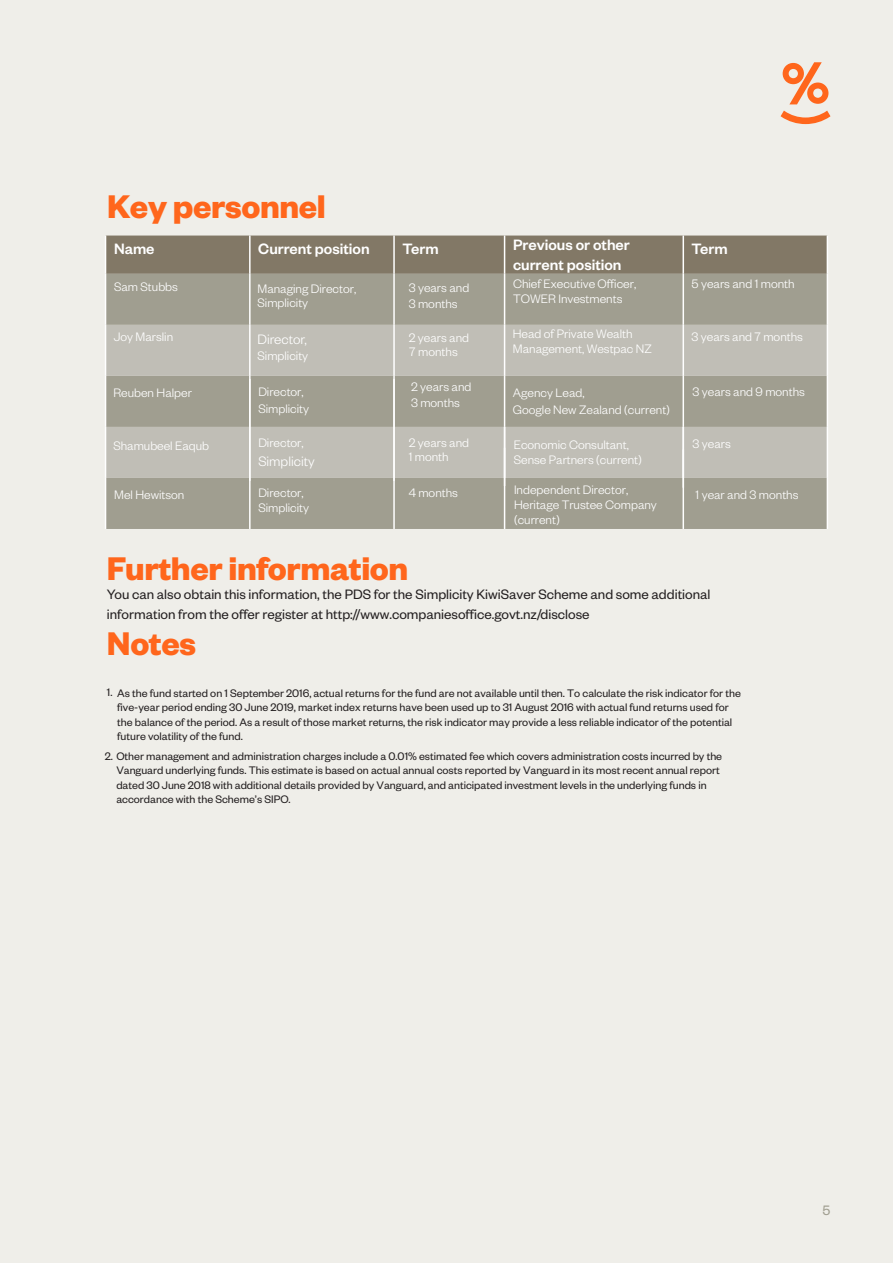
<style>
.page{position:relative;width:893px;height:1263px;background:#efeee9}
.page>*{position:absolute;margin:0;border:0;box-sizing:border-box;transform-origin:0 0}
.t1{font:700 36px "Founders Grotesk";letter-spacing:-.01em;color:#ff661c}
.t2{font:500 16.5px/19.8px "Founders Grotesk";color:#fff}
.t3{font:15px/19.2px "Founders Grotesk";color:#231f20}
.t4{font:300 15px "Founders Grotesk";color:#fff}
.t5{font:15px "Founders Grotesk";color:#a09e90}
.t6{font:300 13.5px/14.9px "Founders Grotesk";color:#fff}
.t7{font:12px/14.4px "Founders Grotesk";color:#221e1f}
.s1{color:#231f20}
</style>
<div class="page">
<svg style="left:783px;top:62px;width:45px;height:42px"></svg>
<svg style="left:781px;top:111px;width:49px;height:13px"></svg>
<div style="left:106px;top:236px;width:721px;height:38px;background:#827866"></div>
<div style="left:106px;top:274px;width:721px;height:255px;background:#a09e90"></div>
<svg style="left:106px;top:325px;width:721px;height:153px;fill:#c0beb6"></svg>
<hr style="left:105px;top:236px;width:1px;height:38px;background:#fff">
<hr style="left:249px;top:236px;width:2px;height:38px;background:#fff">
<hr style="left:393px;top:236px;width:2px;height:38px;background:#fff">
<hr style="left:504px;top:236px;width:1px;height:38px;background:#fff">
<hr style="left:682px;top:236px;width:2px;height:38px;background:#fff">
<hr style="left:827px;top:236px;width:1px;height:38px;background:#fff">
<hr style="left:105px;top:274px;width:1px;height:51px;background:#fff">
<hr style="left:249px;top:274px;width:2px;height:51px;background:#fff">
<hr style="left:393px;top:274px;width:2px;height:51px;background:#fff">
<hr style="left:504px;top:274px;width:1px;height:51px;background:#fff">
<hr style="left:682px;top:274px;width:2px;height:51px;background:#fff">
<hr style="left:827px;top:274px;width:1px;height:51px;background:#fff">
<hr style="left:105px;top:376px;width:1px;height:51px;background:#fff">
<hr style="left:249px;top:376px;width:2px;height:51px;background:#fff">
<hr style="left:393px;top:376px;width:2px;height:51px;background:#fff">
<hr style="left:504px;top:376px;width:1px;height:51px;background:#fff">
<hr style="left:682px;top:376px;width:2px;height:51px;background:#fff">
<hr style="left:827px;top:376px;width:1px;height:51px;background:#fff">
<hr style="left:105px;top:427px;width:1px;height:51px;background:#fff">
<hr style="left:827px;top:427px;width:1px;height:51px;background:#fff">
<hr style="left:105px;top:478px;width:1px;height:51px;background:#fff">
<hr style="left:249px;top:478px;width:2px;height:51px;background:#fff">
<hr style="left:393px;top:478px;width:2px;height:51px;background:#fff">
<hr style="left:504px;top:478px;width:1px;height:51px;background:#fff">
<hr style="left:682px;top:478px;width:2px;height:51px;background:#fff">
<hr style="left:827px;top:478px;width:1px;height:51px;background:#fff">
<hr style="left:105px;top:325px;width:1px;height:51px;background:#fff">
<hr style="left:249px;top:325px;width:2px;height:51px;background:#fff">
<hr style="left:393px;top:325px;width:2px;height:51px;background:#fff">
<hr style="left:504px;top:325px;width:1px;height:51px;background:#fff">
<hr style="left:682px;top:325px;width:2px;height:51px;background:#fff">
<hr style="left:827px;top:325px;width:1px;height:51px;background:#fff">
<hr style="left:249px;top:379px;width:2px;height:51px;background:#fff">
<hr style="left:393px;top:379px;width:2px;height:51px;background:#fff">
<hr style="left:249px;top:430px;width:2px;height:51px;background:#fff">
<hr style="left:393px;top:430px;width:2px;height:51px;background:#fff">
<hr style="left:504px;top:427px;width:1px;height:51px;background:#fff">
<hr style="left:682px;top:427px;width:2px;height:51px;background:#fff">
<h1 class="t1" style="left:107px;top:183px;width:220px">Key personnel</h1>
<h2 class="t2" style="left:114px;top:238px;width:42px">Name</h2>
<h2 class="t2" style="left:258px;top:238px;width:113px">Current position</h2>
<h2 class="t2" style="left:403px;top:238px;width:38px">Term</h2>
<h2 class="t2" style="left:513px;top:234px;width:118px">Previous or other current position</h2>
<h2 class="t2" style="left:692px;top:238px;width:38px">Term</h2>
<p class="t6" style="left:114px;top:279px;width:65px">Sam Stubbs</p>
<p class="t6" style="left:257px;top:280px;width:100px">Managing Director,<br>Simplicity</p>
<p class="t6" style="left:513px;top:276px;width:125px">Chief Executive Officer,<br>TOWER Investments</p>
<p class="t6" style="left:692px;top:276px;width:105px">5 years and 1 month</p>
<p class="t6" style="left:114px;top:329px;width:61px">Joy Marslin</p>
<p class="t4" style="left:257px;top:330px;width:51px">Director,</p>
<p class="t6" style="left:257px;top:348px;width:52px">Simplicity</p>
<p class="t6" style="left:409px;top:279px;width:62px;line-height:16.2px">3 years and<br>3 months</p>
<p class="t6" style="left:409px;top:330px;width:62px">2 years and</p>
<p class="t6" style="left:411px;top:378px;width:62px;line-height:16.2px">2 years and<br>3 months</p>
<p class="t6" style="left:409px;top:435px;width:62px;line-height:13.6px">2 years and<br>1 month</p>
<p class="t6" style="left:409px;top:485px;width:51px">4 months</p>
<p class="t6" style="left:513px;top:325px;width:141px">Head of Private Wealth<br>Management, Westpac NZ</p>
<p class="t6" style="left:692px;top:328px;width:113px">3 years and 7 months</p>
<p class="t6" style="left:409px;top:344px;width:50px">7 months</p>
<p class="t6" style="left:693px;top:383px;width:114px">3 years and 9 months</p>
<p class="t6" style="left:113px;top:385px;width:80px">Reuben Halper</p>
<p class="t6" style="left:258px;top:382px;width:52px;line-height:17.4px">Director,<br>Simplicity</p>
<p class="t6" style="left:513px;top:383px;width:159px;line-height:17.4px">Agency Lead,<br>Google New Zealand (current)</p>
<p class="t6" style="left:258px;top:434px;width:47px">Director,</p>
<p class="t4" style="left:258px;top:452px;width:58px">Simplicity</p>
<p class="t6" style="left:693px;top:435px;width:40px">3 years</p>
<p class="t6" style="left:514px;top:436px;width:130px">Economic Consultant,<br>Sense Partners (current)</p>
<p class="t6" style="left:113px;top:438px;width:97px">Shamubeel Eaqub</p>
<p class="t6" style="left:514px;top:481px;width:144px">Independent Director,<br>Heritage Trustee Company (current)</p>
<p class="t6" style="left:258px;top:485px;width:52px">Director,<br>Simplicity</p>
<p class="t6" style="left:114px;top:486px;width:72px">Mel Hewitson</p>
<p class="t6" style="left:696px;top:487px;width:104px">1 year and 3 months</p>
<p class="t1" style="left:107px;top:545px;width:303px">Further information</p>
<p class="t3" style="left:107px;top:584px;width:605px">You can also obtain this information, the PDS for the Simplicity KiwiSaver Scheme and some additional information from the offer register at http://www.companiesoffice.govt.nz/disclose</p>
<p class="t1" style="left:107px;top:620px;width:91px">Notes</p>
<p class="t7" style="left:107px;top:685px;width:635px"><span class="s1">1.</span> As the fund started on 1 September 2016, actual returns for the fund are not available until then. To calculate the risk indicator for the</p>
<p class="t7" style="left:117px;top:700px;width:617px">five-year period ending 30 June 2019, market index returns have been used up to 31 August 2016 with actual fund returns used for the balance of the period. As a result of those market returns, the risk indicator may provide a less reliable indicator of the potential future volatility of the fund.</p>
<p class="t7" style="left:116px;top:748px;width:607px;text-indent:-11px"><span class="s1">2.</span> Other management and administration charges include a 0.01% estimated fee which covers administration costs incurred by the Vanguard underlying funds. This estimate is based on actual annual costs reported by Vanguard in its most recent annual report dated 30 June 2018 with additional details provided by Vanguard, and anticipated investment levels in the underlying funds in accordance with the Scheme’s SIPO.</p>
<p class="t5" style="left:822px;top:1201px;width:9px">5</p>
</div>
